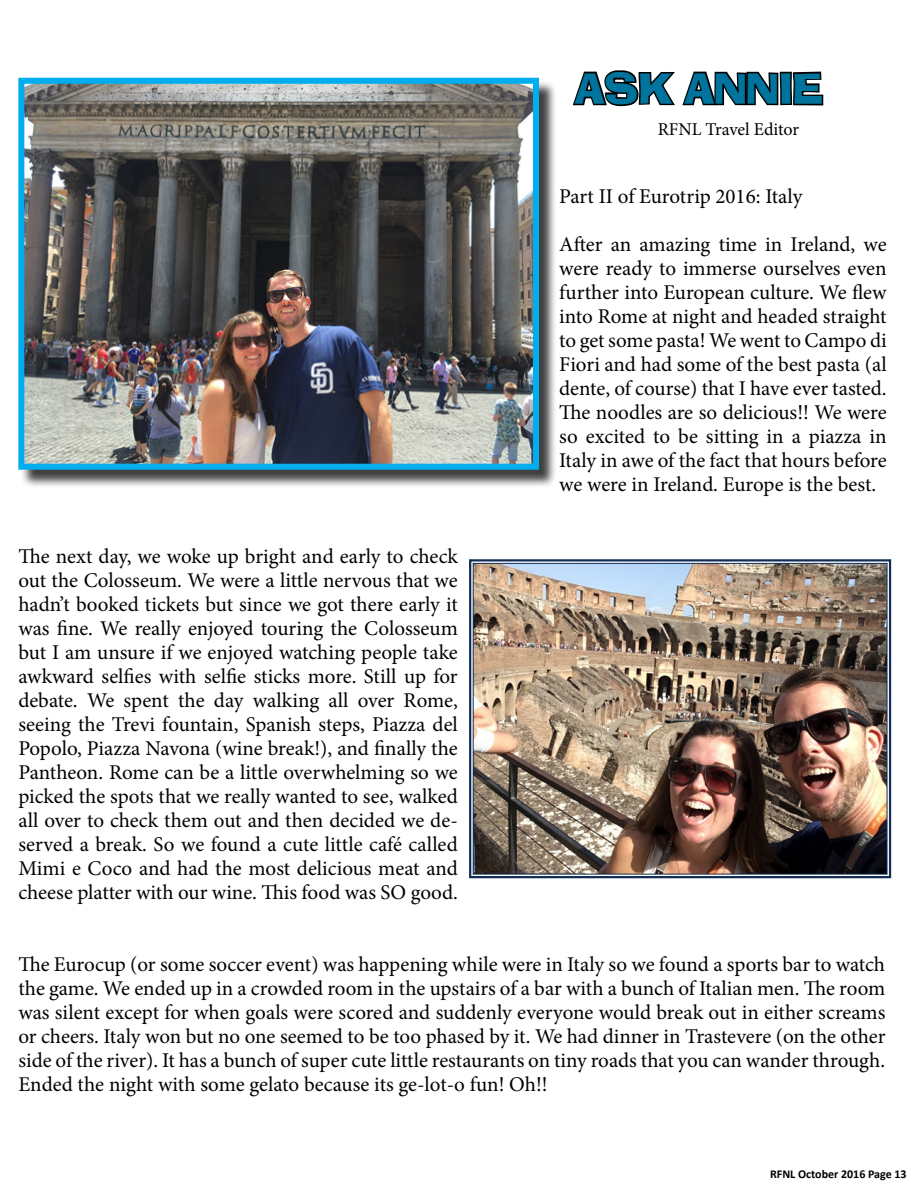
<style>
.page{position:relative;width:918px;height:1188px;background:#fff}
.page>*{position:absolute;margin:0;border:0;box-sizing:border-box;transform-origin:0 0}
.t1{font:45px "ACTION";letter-spacing:.025em;color:#00749d}
.t2{font:21px/24px "Minion Pro";letter-spacing:-.005em;color:#000;text-align:justify}
.t3{font:18px "Minion Pro";letter-spacing:-.005em;color:#000}
.t4{font:700 12px "Calibri";color:#000}
</style>
<div class="page">
<div style="left:20px;top:80px;width:538px;height:408px;background:#000;opacity:.75"></div>
<img style="left:25px;top:85px;width:507px;height:378px">
<div style="left:18px;top:78px;width:521px;height:392px;border:6px solid #00aeef"></div>
<svg style="left:572px;top:70px;width:252px;height:37px"></svg>
<svg style="left:469px;top:559px;width:423px;height:320px;background:#6e7f98"></svg>
<img style="left:472px;top:563px;width:416px;height:312px">
<h1 class="t1" style="left:576px;top:61px;width:249px">ASK ANNIE</h1>
<p class="t3" style="left:658px;top:117px;width:143px">RFNL Travel Editor</p>
<p class="t2" style="left:18px;top:545px;width:441px">The next day, we woke up bright and early to check out the Colosseum. We were a little nervous that we hadn’t booked tickets but since we got there early it was fine. We really enjoyed touring the Colosseum but I am unsure if we enjoyed watching people take awkward selfies with selfie sticks more. Still up for debate. We spent the day walking all over Rome, seeing the Trevi fountain, Spanish steps, Piazza del Popolo, Piazza Navona (wine break!), and finally the Pantheon. Rome can be a little overwhelming so we picked the spots that we really wanted to see, walked all over to check them out and then decided we de&shy;served a break. So we found a cute little café called Mimi e Coco and had the most delicious meat and cheese platter with our wine. This food was SO good.</p>
<p class="t2" style="left:559px;top:185px;width:245px">Part II of Eurotrip 2016: Italy</p>
<p class="t2" style="left:559px;top:233px;width:329px">After an amazing time in Ireland, we were ready to immerse ourselves even further into European culture. We flew into Rome at night and headed straight to get some pasta! We went to Campo di Fiori and had some of the best pasta (al dente, of course) that I have ever tasted.<br>The noodles are so delicious!! We were so excited to be sitting in a piazza in Italy in awe of the fact that hours before we were in Ireland. Europe is the best.</p>
<p class="t2" style="left:18px;top:953px;width:869px">The Eurocup (or some soccer event) was happening while were in Italy so we found a sports bar to watch the game. We ended up in a crowded room in the upstairs of a bar with a bunch of Italian men. The room was silent except for when goals were scored and suddenly everyone would break out in either screams or cheers. Italy won but no one seemed to be too phased by it. We had dinner in Trastevere (on the other side of the river). It has a bunch of super cute little restaurants on tiny roads that you can wander through.<br>Ended the night with some gelato because its ge-lot-o fun! Oh!!</p>
<p class="t4" style="left:770px;top:1166px;width:138px">RFNL October 2016 Page 13</p>
</div>
